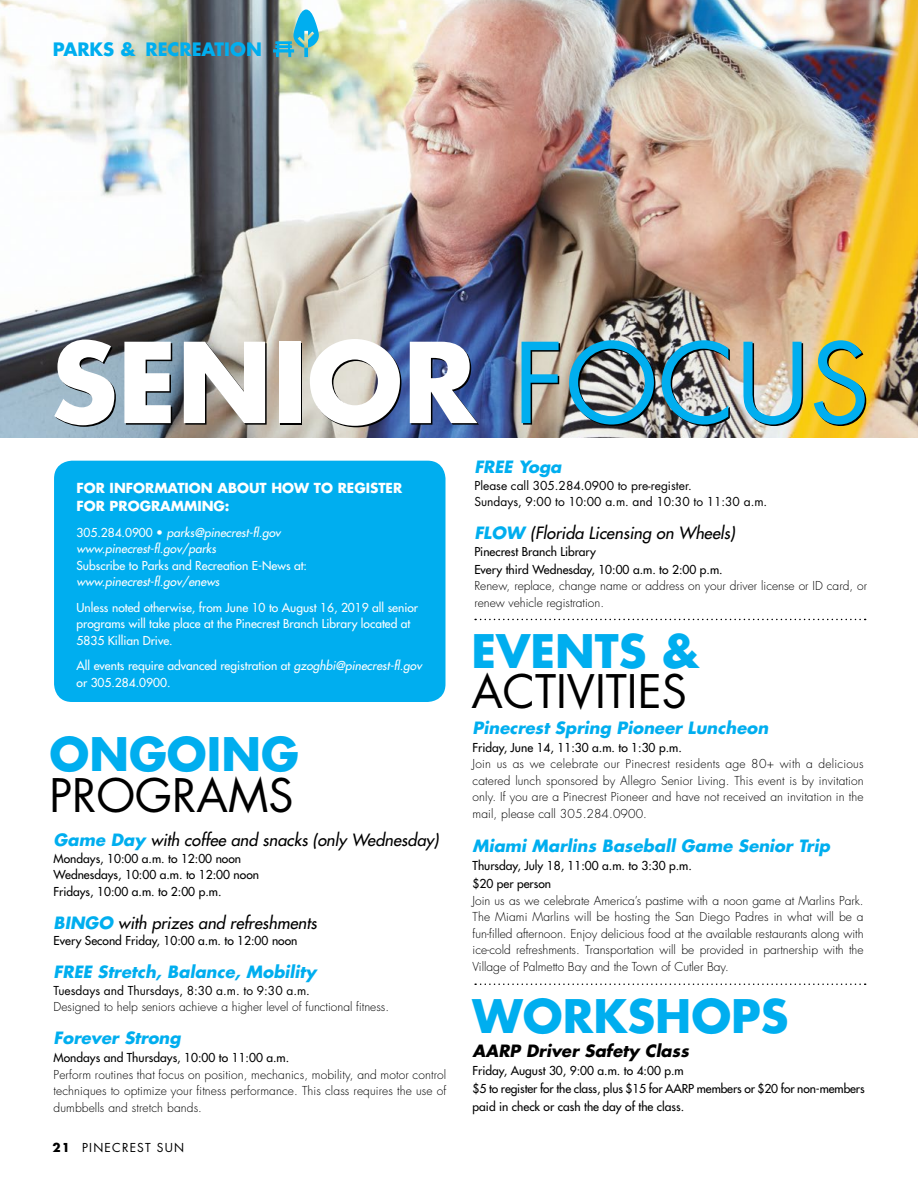
<style>
.page{position:relative;width:918px;height:1188px;background:#fff}
.page>*{position:absolute;margin:0;border:0;box-sizing:border-box;transform-origin:0 0}
.t1{font:700 108px "Futura";color:#fff}
.t2{font:700 45px "Futura";color:#00aeef}
.t3{font:45px "Futura";color:#000}
.t4{font:700 18px "Futura";color:#00aeef}
.t5{font:italic 700 16.5px "Futura";color:#00aeef}
.t6{font:italic 16.5px "Futura";color:#000}
.t7{font:italic 700 16.5px "Futura";color:#000}
.t8{font:700 13.5px/18px "Futura";color:#fff}
.t9{font:300 12px/16.5px "Futura";color:#000;text-align:justify}
.t10{font:12px/18px "Futura";color:#000}
.t11{font:12px/16.5px "Futura";color:#fff}
.t12{font:12px/16.5px "Futura";color:#000}
.t13{font:italic 12px/16.5px "Futura";color:#fff}
.t14{font:12px "Futura";letter-spacing:.1em;color:#000}
.s1{font-weight:400;color:#00aeef}
.s2{font-style:normal}
.s3{font-style:italic}
.s4{font-weight:700;color:#00aeef}
.s5{font-weight:700}
</style>
<div class="page">
<img style="left:0;top:0;width:918px;height:438px">
<svg style="left:273px;top:10px;width:46px;height:47px"></svg>
<div style="left:54px;top:461px;width:392px;height:241px;background:#00aeef;border-radius:18px"></div>
<svg style="left:475px;top:619px;width:391px;height:1px"></svg>
<svg style="left:475px;top:984px;width:391px;height:1px"></svg>
<h3 class="t4" style="left:53px;top:37px;width:211px">PARKS &amp; RECREATION</h3>
<h1 class="t1" style="left:51px;top:311px;width:820px">SENIOR <span class="s1">FOCUS</span></h1>
<p class="t8" style="left:77px;top:479px;width:327px">FOR INFORMATION ABOUT HOW TO REGISTER<br>FOR PROGRAMMING:</p>
<p class="t13" style="left:77px;top:524px;width:206px"><span class="s2">305.284.0900 •</span> parks@pinecrest-fl.gov www.pinecrest-fl.gov/parks</p>
<p class="t11" style="left:77px;top:557px;width:232px">Subscribe to Parks and Recreation E-News at:</p>
<p class="t13" style="left:77px;top:574px;width:145px">www.pinecrest-fl.gov/enews</p>
<p class="t11" style="left:77px;top:599px;width:343px">Unless noted otherwise, from June 10 to August 16, 2019 all senior programs will take place at the Pinecrest Branch Library located at<br>5835 Killian Drive.</p>
<p class="t11" style="left:77px;top:658px;width:347px">All events require advanced registration at <span class="s3">gzoghbi@pinecrest-fl.gov </span>or 305.284.0900.</p>
<h2 class="t2" style="left:49px;top:725px;width:251px">ONGOING</h2>
<h2 class="t3" style="left:49px;top:767px;width:246px">PROGRAMS</h2>
<h3 class="t6" style="left:54px;top:830px;width:387px"><span class="s4">Game Day</span> with coffee and snacks (only Wednesday)</h3>
<p class="t10" style="left:54px;top:850px;width:207px;line-height:16.5px">Mondays, 10:00 a.m. to 12:00 noon<br>Wednesdays, 10:00 a.m. to 12:00 noon<br>Fridays, 10:00 a.m. to 2:00 p.m.</p>
<h3 class="t6" style="left:54px;top:912px;width:265px"><span class="s4">BINGO</span> with prizes and refreshments</h3>
<p class="t10" style="left:54px;top:932px;width:245px">Every Second Friday, 10:00 a.m. to 12:00 noon</p>
<h3 class="t5" style="left:54px;top:961px;width:264px">FREE Stretch, Balance, Mobility</h3>
<p class="t12" style="left:54px;top:982px;width:258px">Tuesdays and Thursdays, 8:30 a.m. to 9:30 a.m.</p>
<p class="t9" style="left:54px;top:999px;width:337px">Designed to help seniors achieve a higher level of functional fitness.</p>
<h3 class="t5" style="left:54px;top:1027px;width:129px">Forever Strong</h3>
<p class="t10" style="left:54px;top:1049px;width:237px">Mondays and Thursdays, 10:00 to 11:00 a.m.</p>
<p class="t9" style="left:54px;top:1066px;width:394px">Perform routines that focus on position, mechanics, mobility, and motor control techniques to optimize your fitness performance. This class requires the use of dumbbells and stretch bands.</p>
<p class="t14" style="left:52px;top:1140px;width:133px"><span class="s5">21</span> PINECREST SUN</p>
<h3 class="t5" style="left:474px;top:456px;width:89px">FREE Yoga</h3>
<p class="t12" style="left:474px;top:477px;width:294px">Please call 305.284.0900 to pre-register.<br>Sundays, 9:00 to 10:00 a.m. and 10:30 to 11:30 a.m.</p>
<h3 class="t6" style="left:474px;top:523px;width:262px"><span class="s4">FLOW</span> (Florida Licensing on Wheels)</h3>
<p class="t10" style="left:474px;top:542px;width:250px">Pinecrest Branch Library<br>Every third Wednesday, 10:00 a.m. to 2:00 p.m.</p>
<p class="t9" style="left:474px;top:578px;width:394px">Renew, replace, change name or address on your driver license or ID card, or renew vehicle registration.</p>
<h2 class="t2" style="left:471px;top:621px;width:230px">EVENTS &amp;</h2>
<h2 class="t3" style="left:471px;top:663px;width:217px">ACTIVITIES</h2>
<h3 class="t5" style="left:473px;top:716px;width:297px">Pinecrest Spring Pioneer Luncheon</h3>
<p class="t10" style="left:473px;top:738px;width:211px">Friday, June 14, 11:30 a.m. to 1:30 p.m.</p>
<p class="t9" style="left:473px;top:756px;width:393px">Join us as we celebrate our Pinecrest residents age 80+ with a delicious catered lunch sponsored by Allegro Senior Living. This event is by invitation only. If you are a Pinecrest Pioneer and have not received an invitation in the mail, please call 305.284.0900.</p>
<h3 class="t5" style="left:473px;top:835px;width:359px">Miami Marlins Baseball Game Senior Trip</h3>
<p class="t10" style="left:473px;top:857px;width:221px">Thursday, July 18, 11:00 a.m. to 3:30 p.m. $20 per person</p>
<p class="t9" style="left:473px;top:892px;width:393px">Join us as we celebrate America’s pastime with a noon game at Marlins Park.<br>The Miami Marlins will be hosting the San Diego Padres in what will be a fun-filled afternoon. Enjoy delicious food at the available restaurants along with ice-cold refreshments. Transportation will be provided in partnership with the Village of Palmetto Bay and the Town of Cutler Bay.</p>
<h2 class="t2" style="left:473px;top:986px;width:318px">WORKSHOPS</h2>
<h3 class="t7" style="left:473px;top:1039px;width:218px">AARP Driver Safety Class</h3>
<p class="t10" style="left:473px;top:1061px;width:394px">Friday, August 30, 9:00 a.m. to 4:00 p.m<br>$5 to register for the class, plus $15 for AARP members or $20 for non-members paid in check or cash the day of the class.</p>
</div>
